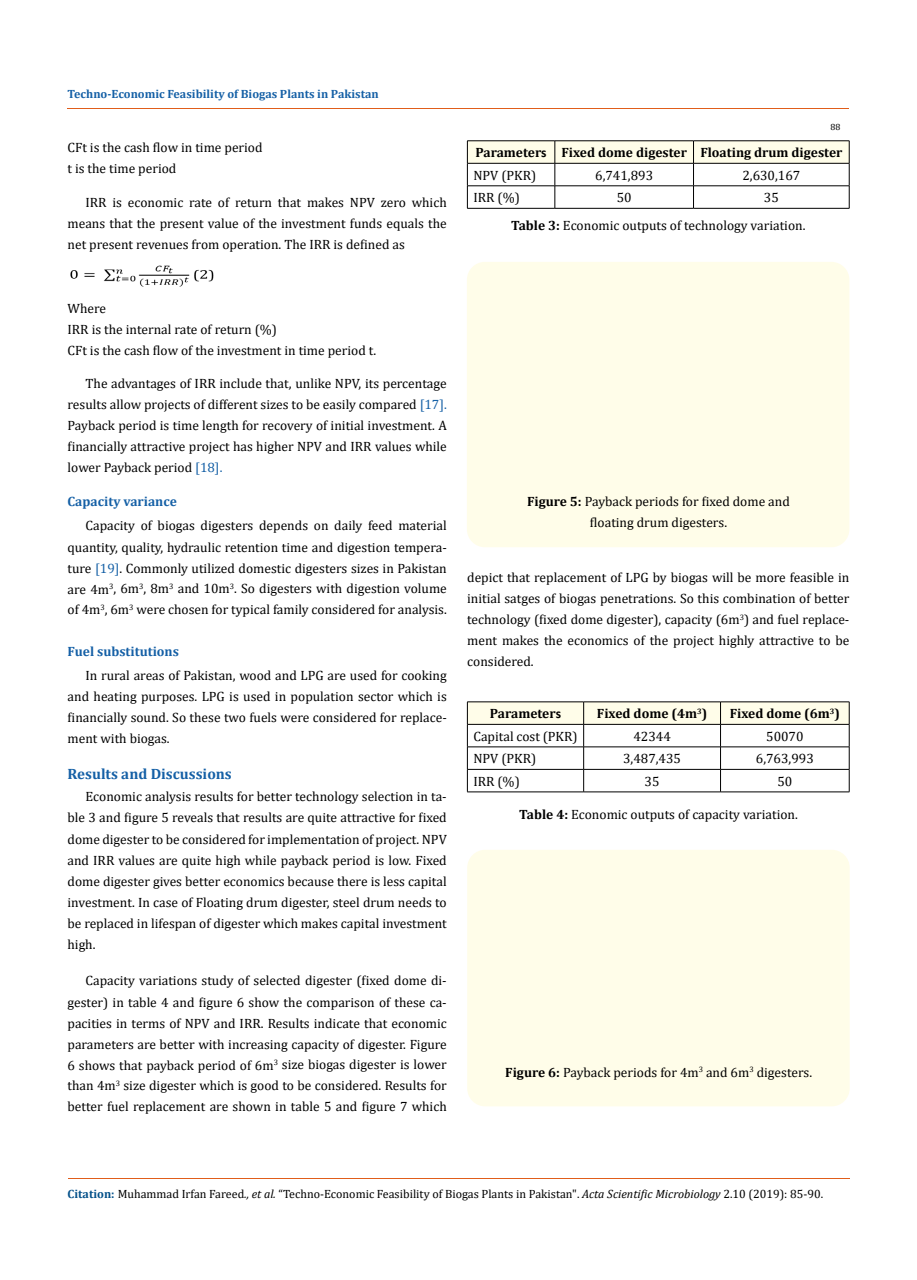
<style>
.page{position:relative;width:917px;height:1280px;background:#fff}
.page>*{position:absolute;margin:0;border:0;box-sizing:border-box;transform-origin:0 0}
.t1{font:700 15px "Cambria";color:#1560a6}
.t2{font:13.5px/21px "Cambria";color:#000;text-align:justify}
.t3{font:700 13.5px/22.5px "Cambria";color:#000}
.t4{font:700 13.5px "Cambria";color:#1560a6}
.t5{font:12px "Cambria";color:#000}
.t6{font:700 12px "Cambria";color:#1560a6}
.t7{font:9px "Cambria";color:#000}
.s1{font-family:"Calibri"}
.s2{font-weight:400}
.s3{font-weight:700}
.s4{color:#1560a6}
.s5{font-weight:700;color:#035089}
.s6{font-style:italic}
</style>
<div class="page">
<hr style="left:67px;top:109px;width:782px;height:1px;background:#e05d1a">
<img style="left:70px;top:265px;width:144px;height:22px">
<hr style="left:467px;top:140px;width:88px;height:1px;background:#000">
<hr style="left:555px;top:140px;width:138px;height:1px;background:#000">
<hr style="left:693px;top:140px;width:156px;height:1px;background:#000">
<svg style="left:467px;top:141px;width:383px;height:67px"></svg>
<hr style="left:467px;top:208px;width:88px;height:1px;background:#000">
<hr style="left:555px;top:208px;width:138px;height:1px;background:#000">
<hr style="left:693px;top:208px;width:156px;height:1px;background:#000">
<div style="left:473px;top:169px;width:76px;height:14px;background:#fff"></div>
<div style="left:561px;top:169px;width:126px;height:14px;background:#fff"></div>
<div style="left:699px;top:169px;width:144px;height:14px;background:#fff"></div>
<div style="left:473px;top:192px;width:76px;height:13px;background:#fff"></div>
<div style="left:561px;top:192px;width:126px;height:13px;background:#fff"></div>
<div style="left:699px;top:192px;width:144px;height:13px;background:#fff"></div>
<div style="left:467px;top:262px;width:382px;height:285px;background:#fffde9;border-radius:18px"></div>
<hr style="left:467px;top:701px;width:116px;height:1px;background:#000">
<hr style="left:583px;top:701px;width:137px;height:1px;background:#000">
<hr style="left:720px;top:701px;width:129px;height:1px;background:#000">
<svg style="left:467px;top:702px;width:383px;height:89px"></svg>
<hr style="left:467px;top:791px;width:116px;height:1px;background:#000">
<hr style="left:583px;top:791px;width:137px;height:1px;background:#000">
<hr style="left:720px;top:791px;width:129px;height:1px;background:#000">
<div style="left:467px;top:849px;width:382px;height:257px;background:#fffde9;border-radius:18px"></div>
<hr style="left:68px;top:1178px;width:781px;height:1px;background:#e05d1a">
<p class="t6" style="left:68px;top:86px;width:313px">Techno-Economic Feasibility of Biogas Plants in Pakistan</p>
<p class="t2" style="left:68px;top:136px;width:196px">CFt is the cash flow in time period t is the time period</p>
<p class="t2" style="left:68px;top:191px;width:381px;text-indent:18px">IRR is economic rate of return that makes NPV zero which means that the present value of the investment funds equals the net present revenues from operation. The IRR is defined as</p>
<p class="t7" style="left:830px;top:122px;width:11px">88</p>
<p class="t3" style="left:473px;top:141px;width:370px">Parameter<span class="s1">s</span> Fixed dome digester Floating drum digester<br><span class="s2">NPV (PKR)</span></p>
<p class="t2" style="left:595px;top:165px;width:59px">6,741,893</p>
<p class="t2" style="left:742px;top:165px;width:59px">2,630,167</p>
<p class="t2" style="left:473px;top:187px;width:48px">IRR (%)</p>
<p class="t2" style="left:616px;top:187px;width:16px">50</p>
<p class="t2" style="left:511px;top:184px;width:296px;line-height:27.6px;text-indent:253px">35<br><span class="s3">Table 3:</span> Economic outputs of technology variation.</p>
<p class="t2" style="left:68px;top:297px;width:310px;text-align:left">Where<br>IRR is the internal rate of return (%)<br>CFt is the cash flow of the investment in time period t.</p>
<p class="t2" style="left:68px;top:372px;width:381px;text-indent:18px">The advantages of IRR include that, unlike NPV, its percentage results allow projects of different sizes to be easily compared <span class="s4">[17].<br></span>Payback period is time length for recovery of initial investment. A financially attractive project has higher NPV and IRR values while lower Payback period <span class="s4">[18].</span></p>
<p class="t4" style="left:68px;top:492px;width:111px">Capacity variance</p>
<p class="t2" style="left:68px;top:515px;width:381px;text-indent:18px">Capacity of biogas digesters depends on daily feed material quantity, quality, hydraulic retention time and digestion tempera&shy;ture <span class="s4">[19]</span>. Commonly utilized domestic digesters sizes in Pakistan are 4m<sup>3</sup>, 6m<sup>3</sup>, 8m<sup>3</sup> and 10m<sup>3</sup>. So digesters with digestion volume of 4m<sup>3</sup>, 6m<sup>3</sup> were chosen for typical family considered for analysis.</p>
<p class="t4" style="left:68px;top:642px;width:113px">Fuel substitutions</p>
<p class="t2" style="left:68px;top:665px;width:381px;text-indent:18px">In rural areas of Pakistan, wood and LPG are used for cooking and heating purposes. LPG is used in population sector which is financially sound. So these two fuels were considered for replace&shy;ment with biogas.</p>
<p class="t1" style="left:68px;top:763px;width:166px">Results and Discussions</p>
<p class="t2" style="left:67px;top:786px;width:381px;text-indent:18px">Economic analysis results for better technology selection in ta&shy;ble 3 and figure 5 reveals that results are quite attractive for fixed dome digester to be considered for implementation of project. NPV and IRR values are quite high while payback period is low. Fixed dome digester gives better economics because there is less capital investment. In case of Floating drum digester, steel drum needs to be replaced in lifespan of digester which makes capital investment high.</p>
<p class="t2" style="left:67px;top:970px;width:381px;text-indent:18px">Capacity variations study of selected digester (fixed dome di&shy;gester) in table 4 and figure 6 show the comparison of these ca&shy;pacities in terms of NPV and IRR. Results indicate that economic parameters are better with increasing capacity of digester. Figure 6 shows that payback period of 6m<sup>3</sup> size biogas digester is lower than 4m<sup>3</sup> size digester which is good to be considered. Results for better fuel replacement are shown in table 5 and figure 7 which</p>
<p class="t2" style="left:527px;top:491px;width:264px;text-align:center"><span class="s3">Figure 5:</span> Payback periods for fixed dome and floating drum digesters.</p>
<p class="t2" style="left:467px;top:567px;width:384px">depict that replacement of LPG by biogas will be more feasible in initial satges of biogas penetrations. So this combination of better technology (fixed dome digester), capacity (6m<sup>3</sup>) and fuel replace&shy;ment makes the economics of the project highly attractive to be considered.</p>
<p class="t3" style="left:490px;top:702px;width:73px">Parameter<span class="s1">s</span></p>
<p class="t3" style="left:597px;top:702px;width:112px">Fixed dome (4m<sup>3</sup>)</p>
<p class="t3" style="left:729px;top:702px;width:112px">Fixed dome (6m<sup>3</sup>)</p>
<p class="t2" style="left:473px;top:725px;width:106px">Capital cost (PKR)</p>
<p class="t2" style="left:633px;top:725px;width:39px">42344</p>
<p class="t2" style="left:766px;top:725px;width:39px">50070</p>
<p class="t2" style="left:473px;top:748px;width:64px">NPV (PKR)</p>
<p class="t2" style="left:623px;top:748px;width:59px">3,487,435</p>
<p class="t2" style="left:756px;top:748px;width:59px">6,763,993</p>
<p class="t2" style="left:473px;top:770px;width:48px">IRR (%)</p>
<p class="t2" style="left:644px;top:770px;width:16px">35</p>
<p class="t2" style="left:777px;top:770px;width:16px">50</p>
<p class="t2" style="left:519px;top:803px;width:280px"><span class="s3">Table 4:</span> Economic outputs of capacity variation.</p>
<p class="t2" style="left:505px;top:1061px;width:308px"><span class="s3">Figure 6:</span> Payback periods for 4m<sup>3</sup> and 6m<sup>3</sup> digesters.</p>
<p class="t5" style="left:68px;top:1186px;width:757px"><span class="s5">Citation:</span> Muhammad Irfan Fareed<span class="s6">., et al.</span> “Techno-Economic Feasibility of Biogas Plants in Pakistan". <span class="s6">Acta Scientific Microbiology</span> 2.10 (2019): 85-90.</p>
</div>
